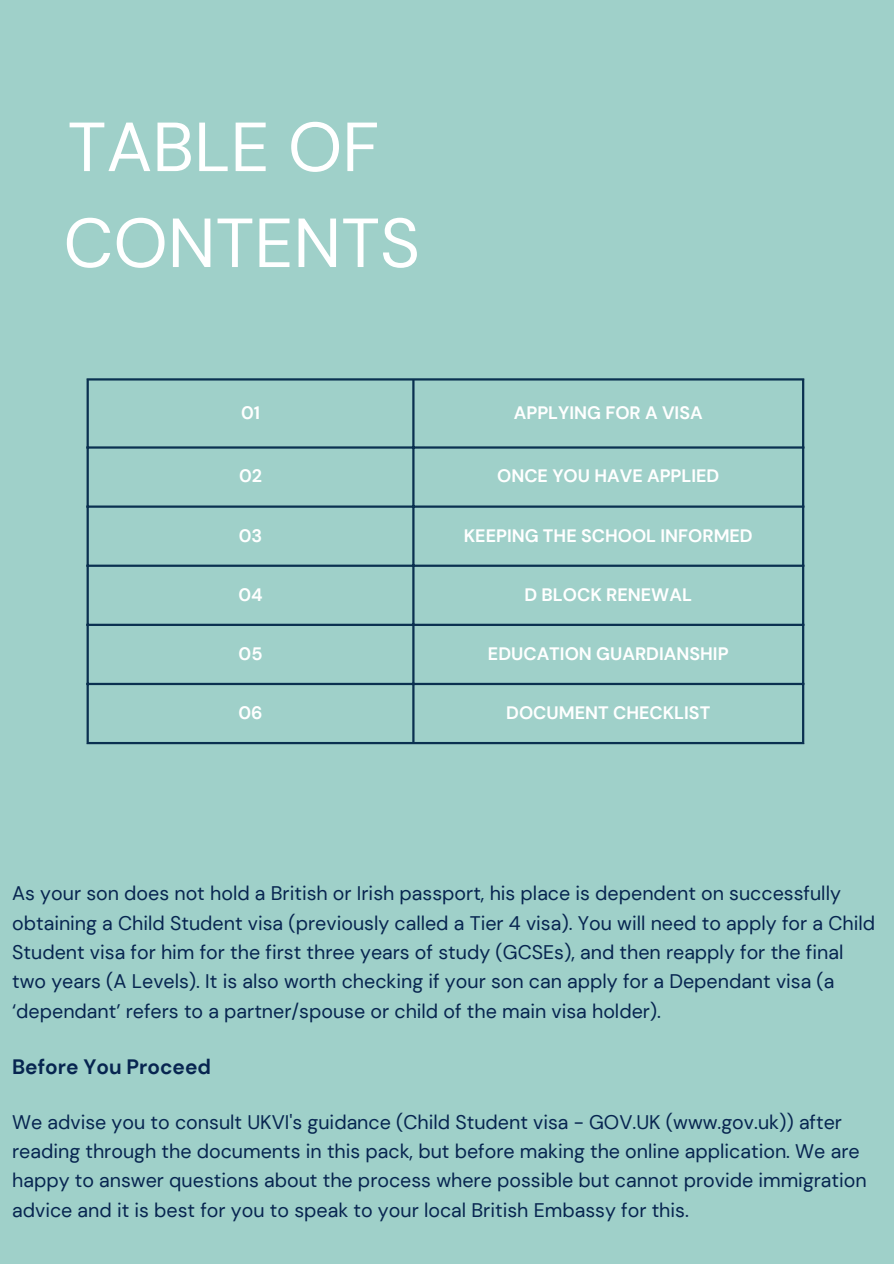
<style>
.page{position:relative;width:894px;height:1264px;background:#fff}
.page>*{position:absolute;margin:0;border:0;box-sizing:border-box;transform-origin:0 0}
.t1{font:69.3px/95.8px "DM Sans";color:#fff}
.t2{font:700 20.85px "DM Sans";color:#072550}
.t3{font:19.65px/29.2px "DM Sans";color:#072550}
.t4{font:700 18px "DM Sans";color:#fff}
</style>
<div class="page">
<div style="left:0;top:0;width:893px;height:1263px;background:#9fd0c9"></div>
<hr style="left:87px;top:380px;width:2px;height:362px;background:#0a3050">
<hr style="left:412px;top:380px;width:2px;height:362px;background:#0a3050">
<hr style="left:801px;top:380px;width:3px;height:362px;background:#0a3050">
<hr style="left:87px;top:378px;width:717px;height:2px;background:#0a3050">
<hr style="left:87px;top:446px;width:717px;height:2px;background:#0a3050">
<hr style="left:87px;top:505px;width:717px;height:3px;background:#0a3050">
<hr style="left:87px;top:564px;width:717px;height:3px;background:#0a3050">
<hr style="left:87px;top:623px;width:717px;height:3px;background:#0a3050">
<hr style="left:87px;top:683px;width:717px;height:2px;background:#0a3050">
<hr style="left:87px;top:742px;width:717px;height:2px;background:#0a3050">
<h1 class="t1" style="left:63px;top:99px;width:358px">TABLE OF<br>CONTENTS</h1>
<p class="t4" style="left:241px;top:401px;width:20px">01</p>
<p class="t4" style="left:513px;top:401px;width:190px">APPLYING FOR A VISA</p>
<p class="t4" style="left:239px;top:465px;width:25px">02</p>
<p class="t4" style="left:497px;top:465px;width:224px">ONCE YOU HAVE APPLIED</p>
<p class="t4" style="left:239px;top:524px;width:25px">03</p>
<p class="t4" style="left:463px;top:524px;width:290px">KEEPING THE SCHOOL INFORMED</p>
<p class="t4" style="left:238px;top:583px;width:26px">04</p>
<p class="t4" style="left:524px;top:583px;width:169px">D BLOCK RENEWAL</p>
<p class="t4" style="left:238px;top:642px;width:25px">05</p>
<p class="t4" style="left:488px;top:642px;width:242px">EDUCATION GUARDIANSHIP</p>
<p class="t4" style="left:238px;top:701px;width:26px">06</p>
<p class="t4" style="left:506px;top:701px;width:205px">DOCUMENT CHECKLIST</p>
<p class="t3" style="left:12px;top:878px;width:864px">As your son does not hold a British or Irish passport, his place is dependent on successfully obtaining a Child Student visa (previously called a Tier 4 visa). You will need to apply for a Child Student visa for him for the first three years of study (GCSEs), and then reapply for the final two years (A Levels). It is also worth checking if your son can apply for a Dependant visa (a ‘dependant’ refers to a partner/spouse or child of the main visa holder).</p>
<p class="t2" style="left:12px;top:1053px;width:200px">Before You Proceed</p>
<p class="t3" style="left:12px;top:1107px;width:855px">We advise you to consult UKVI's guidance (Child Student visa - GOV.UK (www.gov.uk)) after reading through the documents in this pack, but before making the online application. We are happy to answer questions about the process where possible but cannot provide immigration advice and it is best for you to speak to your local British Embassy for this.</p>
</div>
